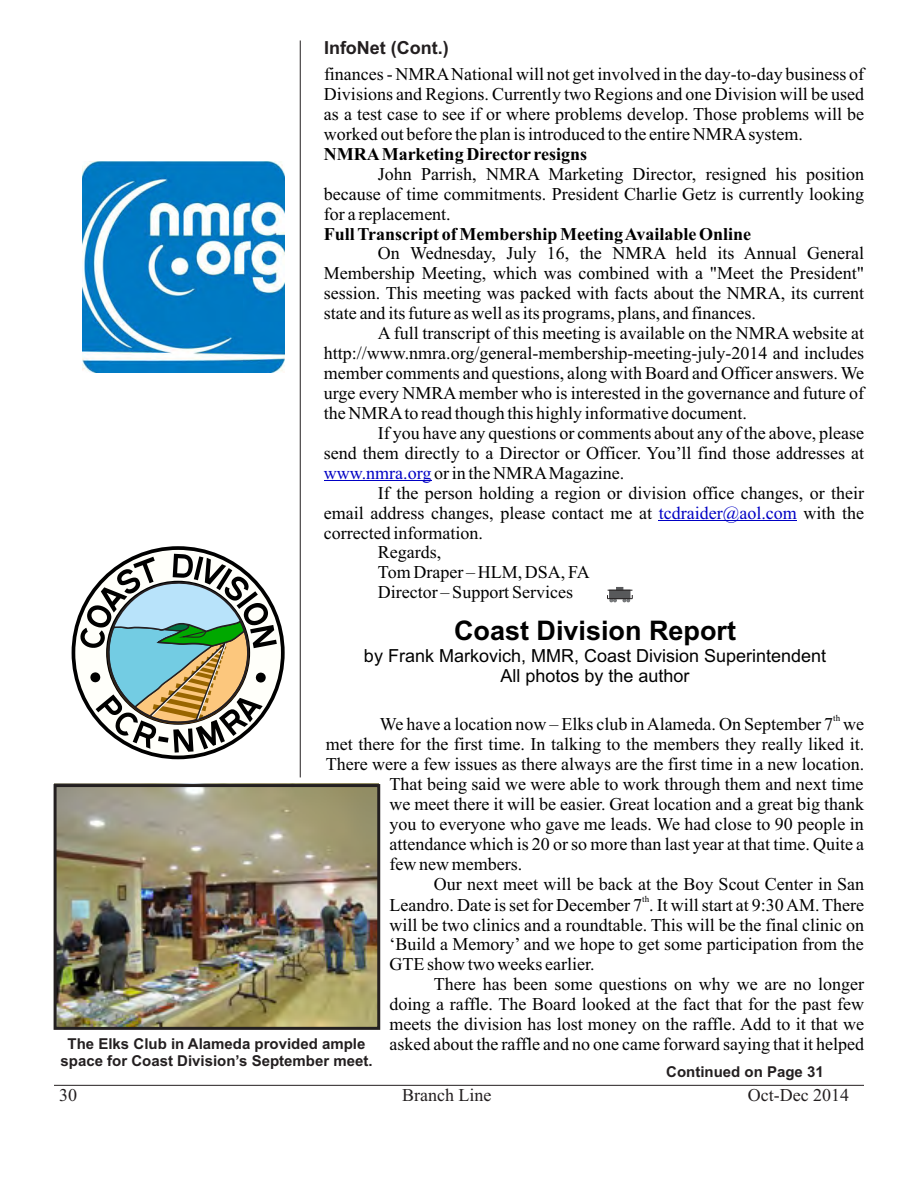
<style>
.page{position:relative;width:918px;height:1188px;background:#fff}
.page>*{position:absolute;margin:0;border:0;box-sizing:border-box;transform-origin:0 0}
.t1{font:700 27px "Arial";color:#000}
.t2{font:18px/20px "Times New Roman";color:#000;text-align:justify}
.t3{font:700 18px "Times New Roman";color:#000}
.t4{font:18px/20.1px "Arial";color:#000;text-align:center}
.t5{font:18px "Times New Roman";color:#231f20}
.t6{font:700 18px "Arial";color:#231f20}
.t7{font:700 15px "Arial";color:#231f20}
.t8{font:9px "Times New Roman";color:#000}
.s1{color:#0000c4}
</style>
<div class="page">
<hr style="left:54px;top:1085px;width:810px;height:1px;background:#231f20">
<svg style="left:80px;top:554px;width:197px;height:199px"></svg>
<svg style="left:607px;top:587px;width:26px;height:15px"></svg>
<hr style="left:300px;top:40px;width:1px;height:737px;background:#231f20">
<hr style="left:324px;top:480px;width:107px;height:1px;background:#0000c4">
<hr style="left:659px;top:520px;width:138px;height:1px;background:#0000c4">
<img style="left:82px;top:161px;width:202px;height:211px">
<img style="left:58px;top:788px;width:318px;height:238px">
<div style="left:54px;top:784px;width:326px;height:246px;border:3px solid #231f20"></div>
<p class="t6" style="left:324px;top:41px;width:126px">InfoNet (Cont.)</p>
<p class="t2" style="left:324px;top:66px;width:542px">finances - NMRA National will not get involved in the day-to-day business of Divisions and Regions. Currently two Regions and one Division will be used as a test case to see if or where problems develop. Those problems will be worked out before the plan is introduced to the entire NMRA system.</p>
<p class="t3" style="left:324px;top:148px;width:265px">NMRA Marketing Director resigns</p>
<p class="t2" style="left:324px;top:165px;width:542px;text-indent:54px">John Parrish, NMRA Marketing Director, resigned his position because of time commitments. President Charlie Getz is currently looking for a replacement.</p>
<p class="t3" style="left:324px;top:227px;width:429px">Full Transcript of Membership Meeting Available Online</p>
<p class="t2" style="left:324px;top:245px;width:542px;text-indent:54px">On Wednesday, July 16, the NMRA held its Annual General Membership Meeting, which was combined with a "Meet the President" session. This meeting was packed with facts about the NMRA, its current state and its future as well as its programs, plans, and finances.</p>
<p class="t2" style="left:324px;top:325px;width:542px;text-indent:54px">A full transcript of this meeting is available on the NMRA website at http://www.nmra.org/general-membership-meeting-july-2014 and includes member comments and questions, along with Board and Officer answers. We urge every NMRA member who is interested in the governance and future of the NMRA to read though this highly informative document.</p>
<p class="t2" style="left:324px;top:425px;width:542px;text-indent:54px">If you have any questions or comments about any of the above, please send them directly to a Director or Officer. You’ll find those addresses at <span class="s1">www.nmra.org</span>or in the NMRA Magazine.</p>
<p class="t2" style="left:378px;top:484px;width:488px">If the person holding a region or division office changes, or their</p>
<p class="t2" style="left:324px;top:504px;width:542px">email address changes, please contact me at <span class="s1">tcdraider@aol.com</span> with the</p>
<p class="t2" style="left:324px;top:524px;width:161px">corrected information.</p>
<p class="t2" style="left:378px;top:544px;width:65px">Regards,</p>
<p class="t2" style="left:378px;top:564px;width:213px">Tom Draper – HLM, DSA, FA</p>
<p class="t2" style="left:378px;top:584px;width:197px">Director – Support Services</p>
<h1 class="t1" style="left:454px;top:620px;width:284px">Coast Division Report</h1>
<p class="t4" style="left:364px;top:647px;width:464px">by Frank Markovich, MMR, Coast Division Superintendent<br>All photos by the author</p>
<p class="t8" style="left:833px;top:715px;width:9px">th</p>
<p class="t2" style="left:380px;top:716px;width:486px">We have a location now – Elks club in Alameda. On September 7 we</p>
<p class="t2" style="left:326px;top:736px;width:540px">met there for the first time. In talking to the members they really liked it.</p>
<p class="t2" style="left:326px;top:756px;width:540px">There were a few issues as there always are the first time in a new location.</p>
<p class="t2" style="left:390px;top:776px;width:475px">That being said we were able to work through them and next time</p>
<p class="t2" style="left:390px;top:796px;width:476px">we meet there it will be easier. Great location and a great big thank</p>
<p class="t2" style="left:390px;top:816px;width:476px">you to everyone who gave me leads. We had close to 90 people in</p>
<p class="t2" style="left:390px;top:836px;width:476px">attendance which is 20 or so more than last year at that time. Quite a</p>
<p class="t2" style="left:390px;top:856px;width:134px">few new members.</p>
<p class="t2" style="left:434px;top:875px;width:432px">Our next meet will be back at the Boy Scout Center in San</p>
<p class="t8" style="left:642px;top:895px;width:9px">th</p>
<p class="t2" style="left:390px;top:896px;width:476px">Leandro. Date is set for December 7 . It will start at 9:30 AM. There will be two clinics and a roundtable. This will be the final clinic on ‘Build a Memory’ and we hope to get some participation from the GTE show two weeks earlier.</p>
<p class="t2" style="left:390px;top:976px;width:476px;text-indent:44px">There has been some questions on why we are no longer doing a raffle. The Board looked at the fact that for the past few meets the division has lost money on the raffle. Add to it that we</p>
<p class="t7" style="left:68px;top:1038px;width:299px">The Elks Club in Alameda provided ample</p>
<p class="t2" style="left:390px;top:1036px;width:476px">asked about the raffle and no one came forward saying that it helped</p>
<p class="t7" style="left:61px;top:1055px;width:314px">space for Coast Division’s September meet.</p>
<p class="t7" style="left:666px;top:1066px;width:159px">Continued on Page 31</p>
<p class="t5" style="left:59px;top:1089px;width:19px">30</p>
<p class="t5" style="left:402px;top:1089px;width:91px">Branch Line</p>
<p class="t5" style="left:748px;top:1089px;width:103px">Oct-Dec 2014</p>
</div>
